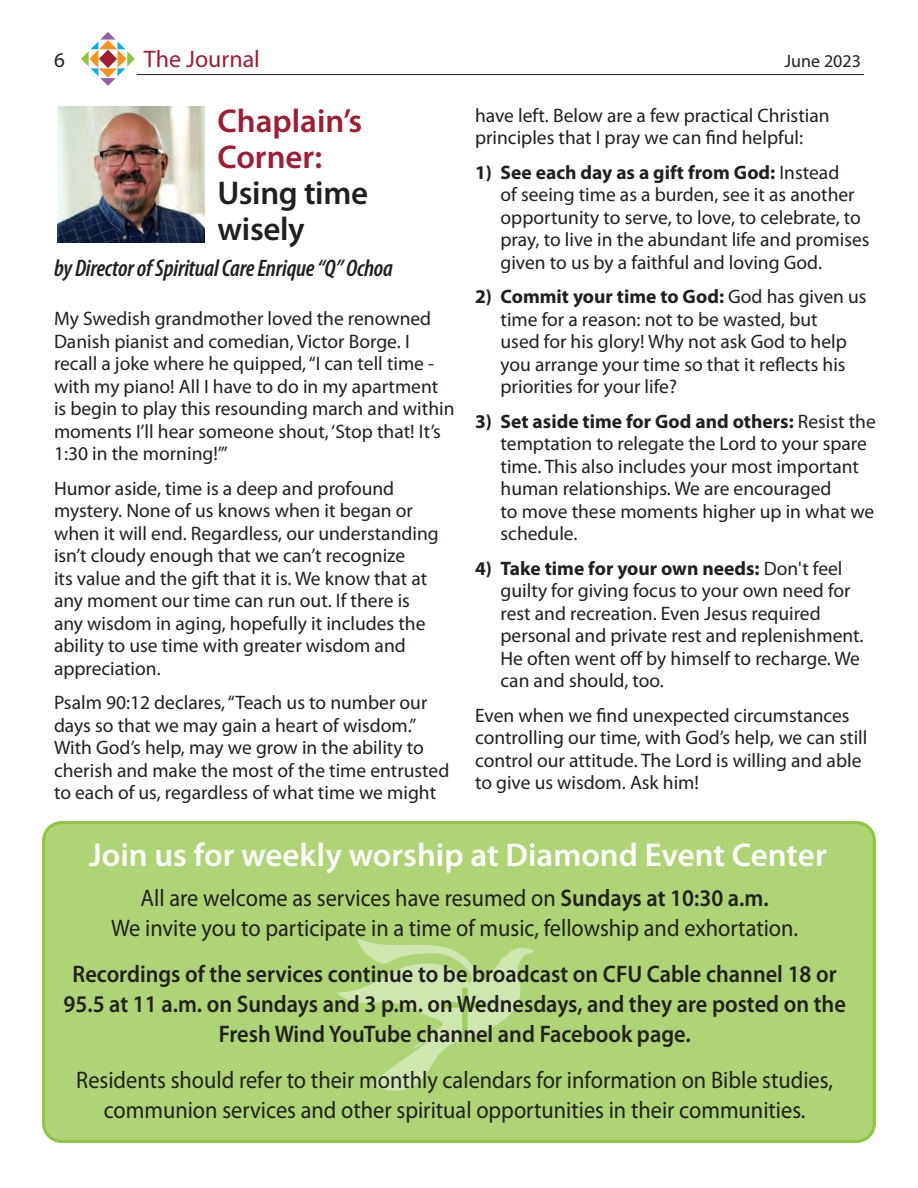
<style>
.page{position:relative;width:918px;height:1188px;background:#fff}
.page>*{position:absolute;margin:0;border:0;box-sizing:border-box;transform-origin:0 0}
.t1{font:600 33px "Myriad Pro";color:#fff}
.t2{font:600 33px/36px "Myriad Pro";letter-spacing:-.01em;color:#9f1c33}
.t3{font:24px/30px "Myriad Pro";color:#231f20;text-align:center;scale:.93 1}
.t4{font:600 24px/30px "Myriad Pro";color:#231f20;text-align:center;scale:.93 1}
.t5{font:italic 600 condensed 24px "Myriad Pro";letter-spacing:-.01em;color:#231f20}
.t6{font:24px "Myriad Pro";color:#9f1c33}
.t7{font:21px "Myriad Pro";color:#231f20}
.t8{font:19.5px/22.5px "Myriad Pro";color:#231f20}
.t9{font:18px "Myriad Pro";color:#231f20}
.s1{color:#231f20}
.s2{font-weight:700}
.s3{font-weight:600}
</style>
<div class="page">
<svg style="left:81px;top:32px;width:54px;height:54px"></svg>
<hr style="left:137px;top:74px;width:727px;height:1px;background:#231f20">
<img style="left:57px;top:107px;width:147px;height:136px">
<div style="left:44px;top:823px;width:830px;height:318px;background:#aed475;border-radius:18px"></div>
<div style="left:42px;top:821px;width:834px;height:322px;border:3px solid #8bc63e;border-radius:18px"></div>
<svg style="left:336px;top:938px;width:198px;height:153px"></svg>
<p class="t7" style="left:54px;top:47px;width:12px">6</p>
<p class="t6" style="left:144px;top:44px;width:117px">The Journal</p>
<p class="t9" style="left:785px;top:50px;width:78px">June 2023</p>
<p class="t2" style="left:218px;top:102px;width:152px">Chaplain’s<br>Corner:<br><span class="s1">Using time wisely</span></p>
<p class="t5" style="left:54px;top:253px;width:340px">by Director of Spiritual Care Enrique “Q” Ochoa</p>
<p class="t8" style="left:54px;top:307px;width:402px">My Swedish grandmother loved the renowned Danish pianist and comedian, Victor Borge. I recall a joke where he quipped, “I can tell time - with my piano! All I have to do in my apartment is begin to play this resounding march and within moments I’ll hear someone shout, ‘Stop that! It’s 1:30 in the morning!’”</p>
<p class="t8" style="left:54px;top:477px;width:386px">Humor aside, time is a deep and profound mystery. None of us knows when it began or when it will end. Regardless, our understanding isn’t cloudy enough that we can’t recognize<br>its value and the gift that it is. We know that at any moment our time can run out. If there is any wisdom in aging, hopefully it includes the ability to use time with greater wisdom and appreciation.</p>
<p class="t8" style="left:54px;top:691px;width:397px">Psalm 90:12 declares, “Teach us to number our days so that we may gain a heart of wisdom.” With God’s help, may we grow in the ability to cherish and make the most of the time entrusted to each of us, regardless of what time we might</p>
<p class="t8" style="left:475px;top:103px;width:356px">have left. Below are a few practical Christian principles that I pray we can find helpful:</p>
<p class="t8" style="left:501px;top:160px;width:371px;text-indent:-26px"><span class="s2">1) See each day as a gift from God:</span> Instead<br>of seeing time as a burden, see it as another opportunity to serve, to love, to celebrate, to pray, to live in the abundant life and promises given to us by a faithful and loving God.</p>
<p class="t8" style="left:501px;top:285px;width:367px;text-indent:-26px"><span class="s2">2) Commit your time to God:</span> God has given us time for a reason: not to be wasted, but<br>used for his glory! Why not ask God to help you arrange your time so that it reflects his priorities for your life?</p>
<p class="t8" style="left:501px;top:409px;width:377px;text-indent:-26px"><span class="s2">3) Set aside time for God and others:</span> Resist the temptation to relegate the Lord to your spare time. This also includes your most important human relationships. We are encouraged<br>to move these moments higher up in what we schedule.</p>
<p class="t8" style="left:501px;top:556px;width:365px;text-indent:-26px"><span class="s2">4) Take time for your own needs:</span> Don't feel guilty for giving focus to your own need for rest and recreation. Even Jesus required personal and private rest and replenishment.<br>He often went off by himself to recharge. We can and should, too.</p>
<p class="t8" style="left:475px;top:703px;width:394px">Even when we find unexpected circumstances controlling our time, with God’s help, we can still control our attitude. The Lord is willing and able to give us wisdom. Ask him!</p>
<p class="t1" style="left:89px;top:834px;width:739px">Join us for weekly worship at Diamond Event Center</p>
<p class="t3" style="left:111px;top:882px;width:740px">All are welcome as services have resumed on <span class="s3">Sundays at 10:30 a.m.<br></span>We invite you to participate in a time of music, fellowship and exhortation.</p>
<p class="t4" style="left:63px;top:958px;width:843px">Recordings of the services continue to be broadcast on CFU Cable channel 18 or<br>95.5 at 11 a.m. on Sundays and 3 p.m. on Wednesdays, and they are posted on the<br>Fresh Wind YouTube channel and Facebook page.</p>
<p class="t3" style="left:76px;top:1065px;width:815px">Residents should refer to their monthly calendars for information on Bible studies, communion services and other spiritual opportunities in their communities.</p>
</div>
